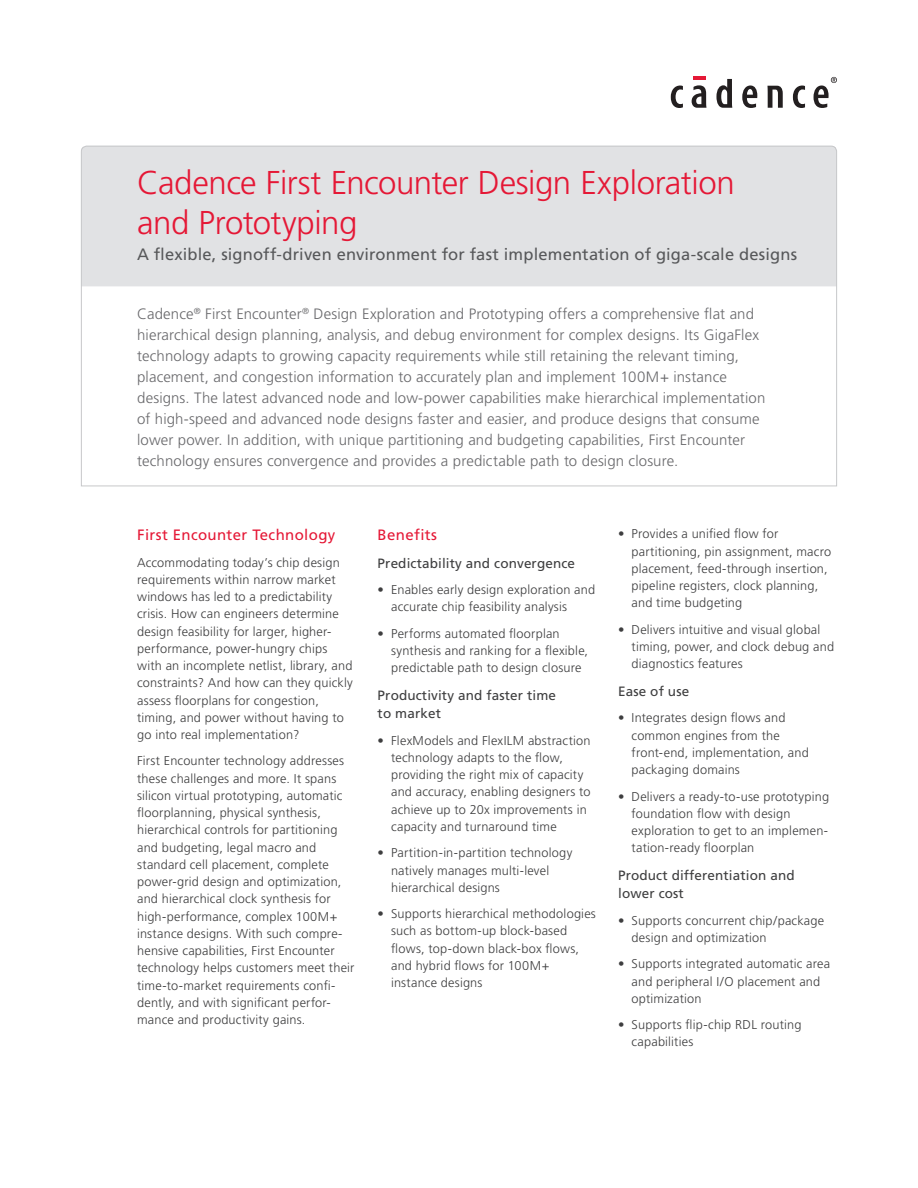
<style>
.page{position:relative;width:918px;height:1188px;background:#fff}
.page>*{position:absolute;margin:0;border:0;box-sizing:border-box;transform-origin:0 0}
.Title_Level_1{font:300 33px/39.6px "Frutiger";letter-spacing:-.015em;color:#e51836}
.Title_Level_2{font:16.5px "Frutiger";letter-spacing:.01em;color:#57585a}
.Intro__Paragraph{font:300 15px/21px "Frutiger";letter-spacing:.005em;color:#69696c}
.Body_Header_A{font:15px "Frutiger";letter-spacing:.025em;color:#e51836}
.Body_Header_B{font:13.5px/18px "Frutiger";letter-spacing:.01em;color:#3e3e3f}
.Body_Bullet_1{font:300 12.75px/17.2px "Frutiger";letter-spacing:.015em;color:#3e3e3f}
.Body{font:300 12.75px/17.2px "Frutiger";letter-spacing:.015em;color:#3e3e3f}
</style>
<div class="page">
<svg style="left:671px;top:86px;width:12px;height:22px"></svg>
<svg style="left:692px;top:77px;width:14px;height:31px"></svg>
<svg style="left:716px;top:79px;width:16px;height:29px"></svg>
<svg style="left:742px;top:85px;width:15px;height:23px"></svg>
<svg style="left:767px;top:86px;width:16px;height:22px"></svg>
<svg style="left:793px;top:86px;width:12px;height:22px"></svg>
<svg style="left:814px;top:77px;width:23px;height:31px"></svg>
<svg style="left:81px;top:145px;width:756px;height:342px"></svg>
<p class="Title_Level_1" style="left:137px;top:164px;width:599px">Cadence First Encounter Design Exploration and Prototyping</p>
<p class="Title_Level_2" style="left:137px;top:245px;width:661px">A flexible, signoff-driven environment for fast implementation of giga-scale designs</p>
<p class="Intro__Paragraph" style="left:137px;top:303px;width:630px">Cadence<sup>®</sup> First Encounter<sup>®</sup> Design Exploration and Prototyping offers a comprehensive flat and hierarchical design planning, analysis, and debug environment for complex designs. Its GigaFlex technology adapts to growing capacity requirements while still retaining the relevant timing, placement, and congestion information to accurately plan and implement 100M+ instance designs. The latest advanced node and low-power capabilities make hierarchical implementation of high-speed and advanced node designs faster and easier, and produce designs that consume lower power. In addition, with unique partitioning and budgeting capabilities, First Encounter technology ensures convergence and provides a predictable path to design closure.</p>
<p class="Body_Header_A" style="left:137px;top:526px;width:200px">First Encounter Technology</p>
<p class="Body" style="left:137px;top:554px;width:217px">Accommodating today’s chip design requirements within narrow market windows has led to a predictability crisis. How can engineers determine design feasibility for larger, higher&shy;performance, power-hungry chips with an incomplete netlist, library, and constraints? And how can they quickly assess floorplans for congestion, timing, and power without having to go into real implementation?</p>
<p class="Body" style="left:137px;top:753px;width:219px">First Encounter technology addresses these challenges and more. It spans silicon virtual prototyping, automatic floorplanning, physical synthesis, hierarchical controls for partitioning and budgeting, legal macro and standard cell placement, complete power-grid design and optimization, and hierarchical clock synthesis for high-performance, complex 100M+ instance designs. With such compre&shy;hensive capabilities, First Encounter technology helps customers meet their time-to-market requirements confi&shy;dently, and with significant perfor&shy;mance and productivity gains.</p>
<p class="Body_Header_A" style="left:378px;top:526px;width:61px">Benefits</p>
<p class="Body_Header_B" style="left:378px;top:554px;width:199px">Predictability and convergence</p>
<p class="Body_Bullet_1" style="left:391px;top:581px;width:205px;text-indent:-14px">• Enables early design exploration and accurate chip feasibility analysis</p>
<p class="Body_Bullet_1" style="left:391px;top:625px;width:199px;text-indent:-14px">• Performs automated floorplan synthesis and ranking for a flexible, predictable path to design closure</p>
<p class="Body_Header_B" style="left:378px;top:687px;width:180px">Productivity and faster time to market</p>
<p class="Body_Bullet_1" style="left:391px;top:732px;width:201px;text-indent:-14px">• FlexModels and FlexILM abstraction technology adapts to the flow, providing the right mix of capacity and accuracy, enabling designers to achieve up to 20x improvements in capacity and turnaround time</p>
<p class="Body_Bullet_1" style="left:391px;top:844px;width:183px;text-indent:-14px">• Partition-in-partition technology natively manages multi-level hierarchical designs</p>
<p class="Body_Bullet_1" style="left:391px;top:905px;width:206px;text-indent:-14px">• Supports hierarchical methodologies such as bottom-up block-based flows, top-down black-box flows, and hybrid flows for 100M+ instance designs</p>
<p class="Body_Bullet_1" style="left:632px;top:526px;width:201px;text-indent:-14px">• Provides a unified flow for partitioning, pin assignment, macro placement, feed-through insertion, pipeline registers, clock planning, and time budgeting</p>
<p class="Body_Bullet_1" style="left:632px;top:621px;width:204px;text-indent:-14px">• Delivers intuitive and visual global timing, power, and clock debug and diagnostics features</p>
<p class="Body_Header_B" style="left:618px;top:682px;width:73px">Ease of use</p>
<p class="Body_Bullet_1" style="left:632px;top:710px;width:179px;text-indent:-14px">• Integrates design flows and common engines from the front-end, implementation, and packaging domains</p>
<p class="Body_Bullet_1" style="left:632px;top:788px;width:199px;text-indent:-14px">• Delivers a ready-to-use prototyping foundation flow with design exploration to get to an implemen&shy;tation-ready floorplan</p>
<p class="Body_Header_B" style="left:618px;top:867px;width:178px">Product differentiation and lower cost</p>
<p class="Body_Bullet_1" style="left:632px;top:912px;width:194px;text-indent:-14px">• Supports concurrent chip/package design and optimization</p>
<p class="Body_Bullet_1" style="left:632px;top:955px;width:200px;text-indent:-14px">• Supports integrated automatic area and peripheral I/O placement and optimization</p>
<p class="Body_Bullet_1" style="left:632px;top:1016px;width:171px;text-indent:-14px">• Supports flip-chip RDL routing capabilities</p>
</div>
